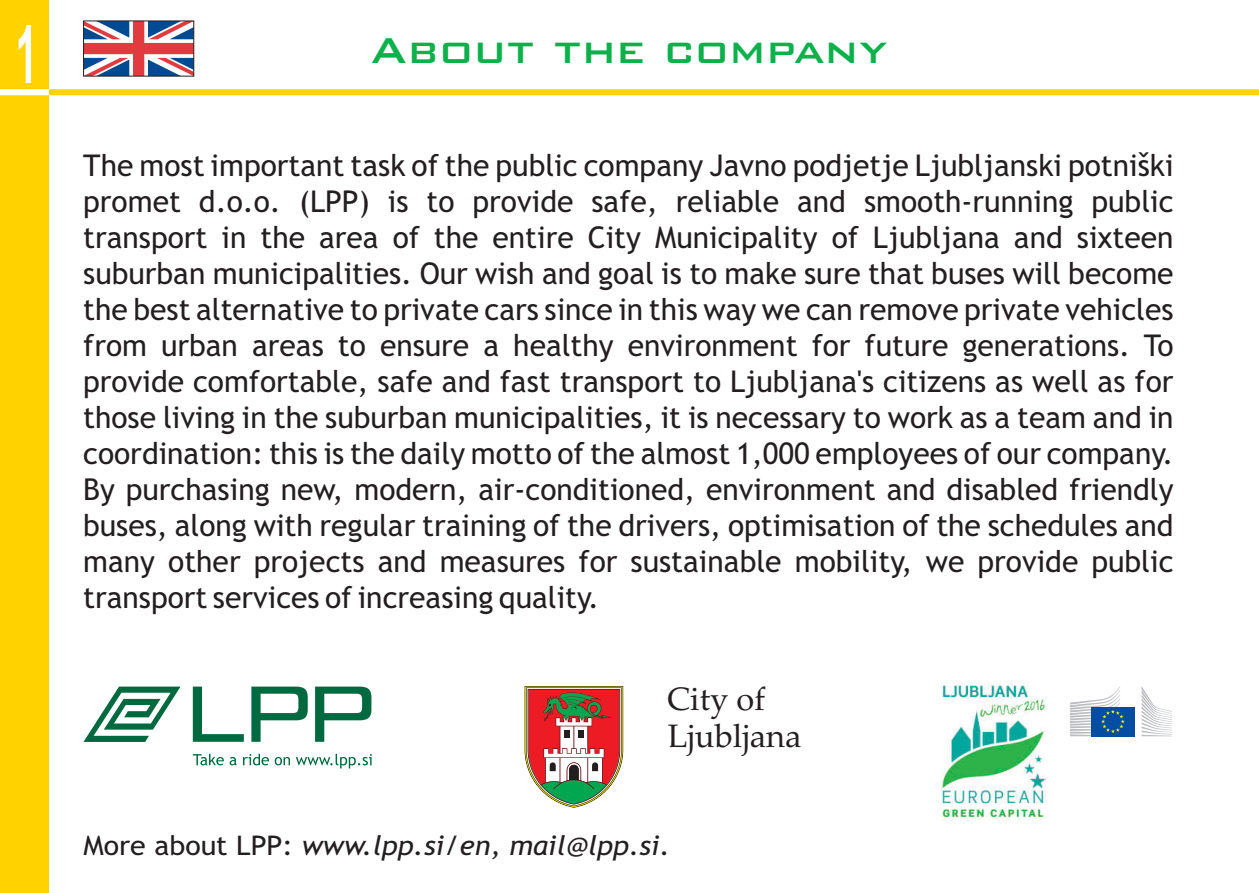
<style>
.page{position:relative;width:1259px;height:893px;background:#fff}
.page>*{position:absolute;margin:0;border:0;box-sizing:border-box;transform-origin:0 0}
.t1{font:500 48px "Bank Gothic BT";color:#0cb14b}
.t2{font:32.4px/37.5px "Palatino Linotype";color:#231f20}
.t3{font:30px/36px "Trebuchet MS";color:#231f20;text-align:justify}
.t4{font:italic 27px "Trebuchet MS";color:#231f20;scale:1.06 1}
.s1{font-style:normal}
</style>
<div class="page">
<svg style="left:85px;top:23px;width:107px;height:51px"></svg>
<svg style="left:524px;top:686px;width:99px;height:122px"></svg>
<svg style="left:1141px;top:686px;width:31px;height:50px"></svg>
<div style="left:1091px;top:707px;width:43px;height:29px;background:#034ea2"></div>
<svg style="left:1070px;top:686px;width:54px;height:50px"></svg>
<img style="left:941px;top:682px;width:104px;height:139px">
<svg style="left:193px;top:687px;width:51px;height:55px"></svg>
<svg style="left:83px;top:687px;width:97px;height:55px"></svg>
<svg style="left:251px;top:687px;width:57px;height:55px"></svg>
<svg style="left:315px;top:687px;width:56px;height:55px"></svg>
<svg style="left:193px;top:754px;width:179px;height:14px"></svg>
<div style="left:0;top:0;width:49px;height:893px;background:#ffd200"></div>
<div style="left:0;top:89px;width:54px;height:6px;background:#fff"></div>
<div style="left:49px;top:89px;width:1210px;height:6px;background:#ffd200"></div>
<svg style="left:19px;top:25px;width:12px;height:58px"></svg>
<h1 class="t1" style="left:370px;top:26px;width:518px">About the company</h1>
<p class="t3" style="left:83px;top:150px;width:1092px">The most important task of the public company Javno podjetje Ljubljanski potniški promet d.o.o. (LPP) is to provide safe, reliable and smooth-running public transport in the area of the entire City Municipality of Ljubljana and sixteen suburban municipalities. Our wish and goal is to make sure that buses will become the best alternative to private cars since in this way we can remove private vehicles from urban areas to ensure a healthy environment for future generations. To provide comfortable, safe and fast transport to Ljubljana's citizens as well as for those living in the suburban municipalities, it is necessary to work as a team and in coordination: this is the daily motto of the almost 1,000 employees of our company.<br>By purchasing new, modern, air-conditioned, environment and disabled friendly buses, along with regular training of the drivers, optimisation of the schedules and many other projects and measures for sustainable mobility, we provide public transport services of increasing quality.</p>
<p class="t2" style="left:667px;top:684px;width:136px">City of<br>Ljubljana</p>
<p class="t4" style="left:84px;top:835px;width:555px"><span class="s1">More about LPP:</span> www.lpp.si/en, mail@lpp.si.</p>
</div>
